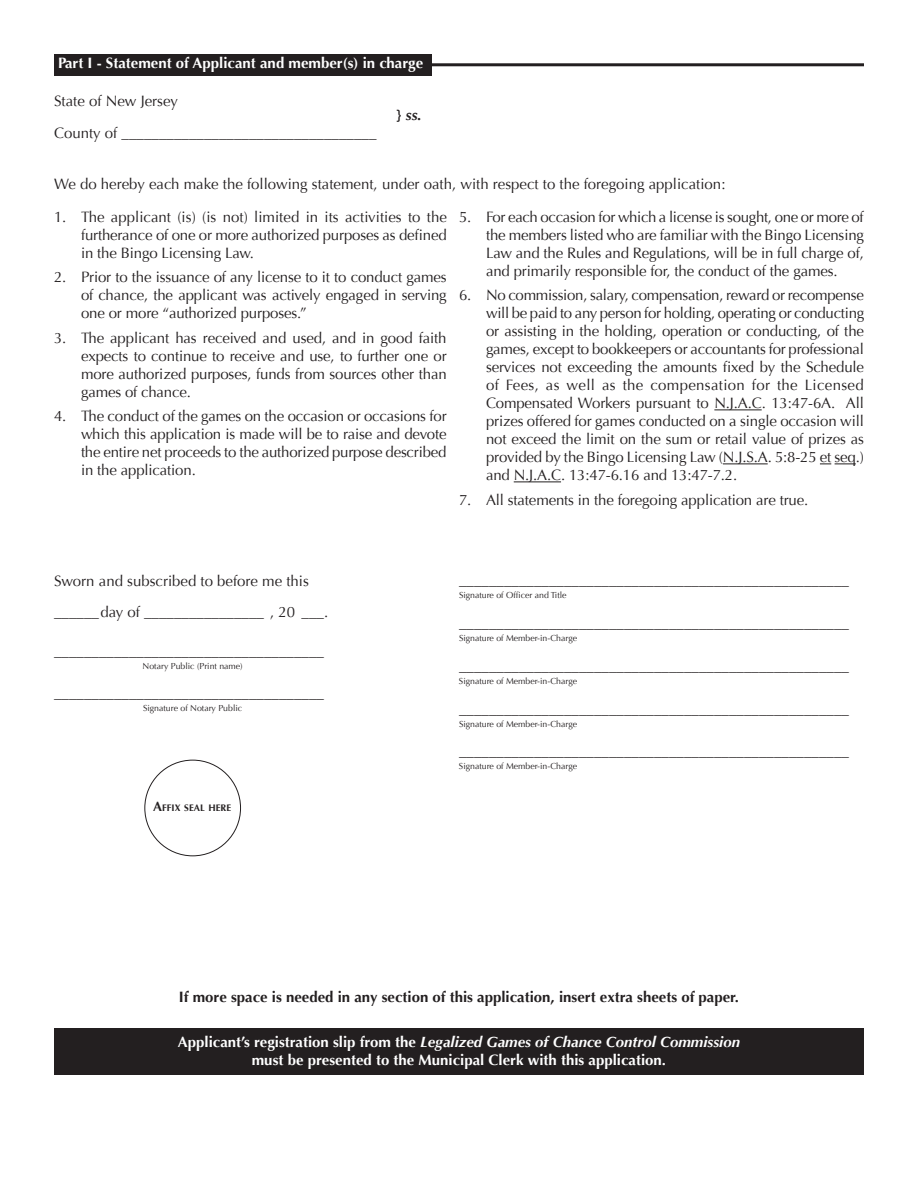
<style>
.page{position:relative;width:918px;height:1188px;background:#fff}
.page>*{position:absolute;margin:0;border:0;box-sizing:border-box;transform-origin:0 0}
.t1{font:15px/18px "Optima";letter-spacing:-.01em;color:#231f20;text-align:justify}
.t2{font:700 15px/18px "Optima";color:#fff;text-align:center}
.t3{font:700 15px "Optima";color:#231f20}
.t4{font:italic 700 15px "Optima";color:#231f20}
.t5{font:700 9.45px "Optima";color:#231f20}
.t6{font:8.7px "Optima";color:#231f20}
.s1{font-style:normal}
.s2{font-size:13.5px}
.s3{font-style:italic}
</style>
<div class="page">
<div style="left:54px;top:1028px;width:810px;height:47px;background:#231f20"></div>
<div style="left:54px;top:54px;width:378px;height:22px;background:#231f20"></div>
<hr style="left:171px;top:63px;width:693px;height:3px;background:#231f20">
<hr style="left:714px;top:410px;width:48px;height:1px;background:#231f20">
<hr style="left:723px;top:464px;width:45px;height:1px;background:#231f20">
<svg style="left:820px;top:464px;width:36px;height:1px"></svg>
<hr style="left:514px;top:482px;width:47px;height:1px;background:#231f20">
<p class="t2" style="left:58px;top:54px;width:367px">Part I - Statement of Applicant and member(s) in charge</p>
<p class="t1" style="left:54px;top:92px;width:126px">State of New Jersey</p>
<p class="t1" style="left:54px;top:124px;width:324px">County of __________________________________</p>
<p class="t1" style="left:54px;top:175px;width:673px">We do hereby each make the following statement, under oath, with respect to the foregoing application:</p>
<p class="t4" style="left:397px;top:106px;width:27px"><span class="s1">}</span> ss.</p>
<p class="t1" style="left:81px;top:208px;width:368px;text-indent:-27px">1. The applicant (is) (is not) limited in its activities to the furtherance of one or more authorized purposes as defined in the Bingo Licensing Law.</p>
<p class="t1" style="left:81px;top:269px;width:367px;text-indent:-27px">2. Prior to the issuance of any license to it to conduct games of chance, the applicant was actively engaged in serving one or more “authorized purposes.”</p>
<p class="t1" style="left:81px;top:329px;width:367px;text-indent:-27px">3. The applicant has received and used, and in good faith expects to continue to receive and use, to further one or more authorized purposes, funds from sources other than games of chance.</p>
<p class="t1" style="left:81px;top:407px;width:367px;text-indent:-27px">4. The conduct of the games on the occasion or occasions for which this application is made will be to raise and devote the entire net proceeds to the authorized purpose described in the application.</p>
<p class="t1" style="left:486px;top:208px;width:380px;text-indent:-27px">5. For each occasion for which a license is sought, one or more of the members listed who are familiar with the Bingo Licensing Law and the Rules and Regulations, will be in full charge of, and primarily responsible for, the conduct of the games.</p>
<p class="t1" style="left:486px;top:287px;width:380px;text-indent:-27px">6. No commission, salary, compensation, reward or recompense will be paid to any person for holding, operating or conducting or assisting in the holding, operation or conducting, of the games, except to bookkeepers or accountants for professional services not exceeding the amounts fixed by the Schedule of Fees, as well as the compensation for the Licensed Compensated Workers pursuant to N.J.A.C. 13:47-6A. All prizes offered for games conducted on a single occasion will not exceed the limit on the sum or retail value of prizes as provided by the Bingo Licensing Law (N.J.S.A. 5:8-25 et seq.) and N.J.A.C. 13:47-6.16 and 13:47-7.2.</p>
<p class="t1" style="left:459px;top:491px;width:351px">7. All statements in the foregoing application are true.</p>
<p class="t1" style="left:54px;top:572px;width:256px">Sworn and subscribed to before me this</p>
<p class="t1" style="left:54px;top:604px;width:276px">______day of ________________ , 20 ___.</p>
<p class="t1" style="left:54px;top:642px;width:271px">____________________________________</p>
<p class="t6" style="left:143px;top:661px;width:102px">Notary Public (Print name)</p>
<p class="t1" style="left:54px;top:685px;width:271px">____________________________________</p>
<p class="t6" style="left:143px;top:703px;width:101px">Signature of Notary Public</p>
<p class="t5" style="left:153px;top:802px;width:79px"><span class="s2">A</span>FFIX SEAL HERE</p>
<p class="t1" style="left:459px;top:571px;width:391px">____________________________________________________</p>
<p class="t6" style="left:459px;top:590px;width:109px">Signature of Officer and Title</p>
<p class="t1" style="left:459px;top:614px;width:391px">____________________________________________________</p>
<p class="t6" style="left:459px;top:633px;width:120px">Signature of Member-in-Charge</p>
<p class="t1" style="left:459px;top:657px;width:391px">____________________________________________________</p>
<p class="t6" style="left:459px;top:676px;width:120px">Signature of Member-in-Charge</p>
<p class="t1" style="left:459px;top:700px;width:391px">____________________________________________________</p>
<p class="t6" style="left:459px;top:719px;width:120px">Signature of Member-in-Charge</p>
<p class="t1" style="left:459px;top:742px;width:391px">____________________________________________________</p>
<p class="t6" style="left:459px;top:761px;width:120px">Signature of Member-in-Charge</p>
<p class="t3" style="left:179px;top:988px;width:562px">If more space is needed in any section of this application, insert extra sheets of paper.</p>
<p class="t2" style="left:178px;top:1033px;width:564px">Applicant’s registration slip from the <span class="s3">Legalized Games of Chance Control Commission </span>must be presented to the Municipal Clerk with this application.</p>
</div>
